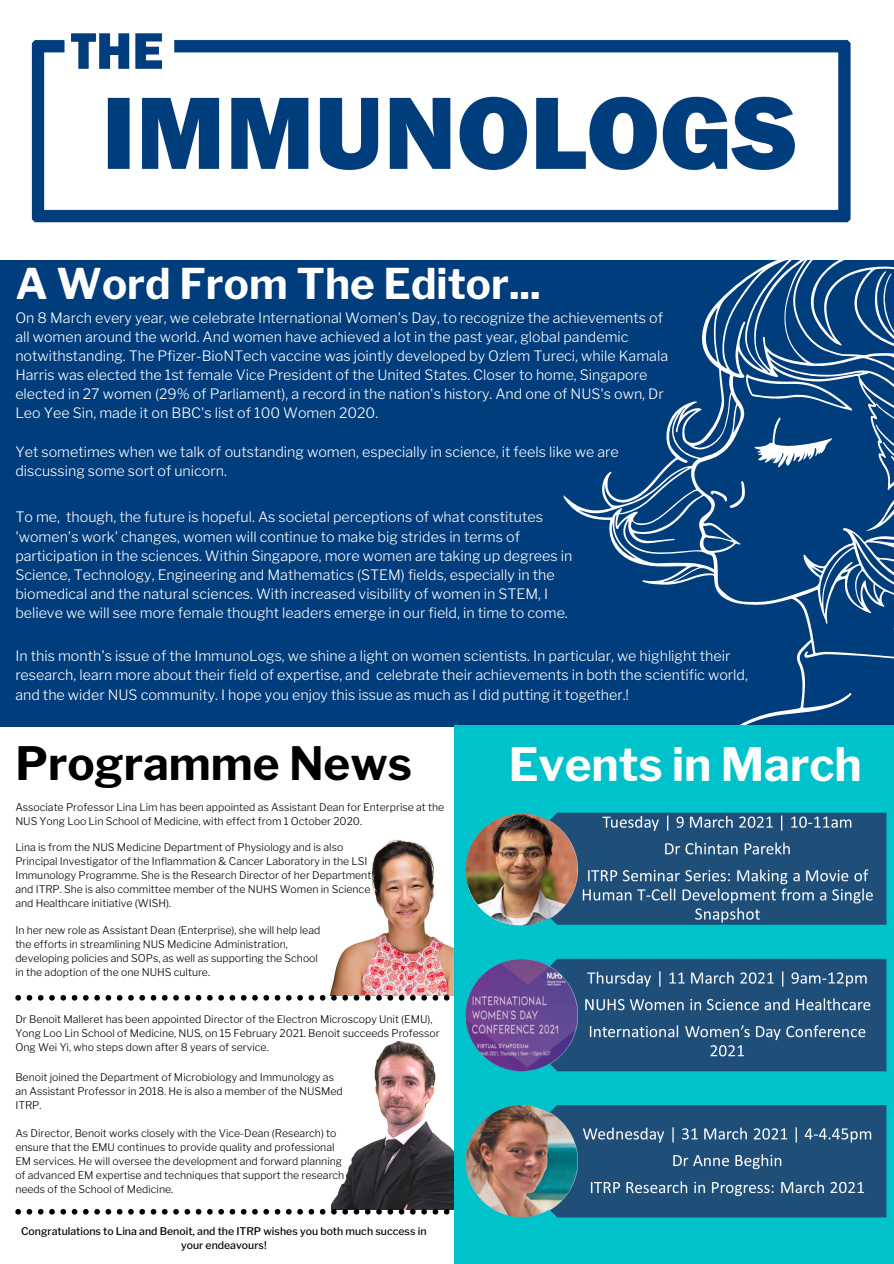
<style>
.page{position:relative;width:894px;height:1264px;background:#fff}
.page>*{position:absolute;margin:0;border:0;box-sizing:border-box;transform-origin:0 0}
.t1{font:700 45.6px "Libre Franklin";color:#fff}
.t2{font:700 45.6px "Libre Franklin";color:#000}
.t3{font:700 42px "Libre Franklin";color:#fff}
.t4{font:300 14.25px/19.2px "Libre Franklin";color:#fff}
.t5{font:300 10.5px/14px "Libre Franklin";color:#000}
.t6{font:500 10.5px/14px "Libre Franklin";color:#000;text-align:center}
</style>
<div class="page">
<div style="left:0;top:242px;width:893px;height:484px;background:#003d7c"></div>
<svg style="left:525px;top:259px;width:368px;height:466px"></svg>
<img style="left:0;top:33px;width:893px;height:226px">
<img style="left:330px;top:839px;width:124px;height:156px">
<img style="left:332px;top:1040px;width:122px;height:168px">
<div style="left:454px;top:725px;width:439px;height:538px;background:#00c2cb"></div>
<img style="left:465px;top:812px;width:422px;height:406px">
<svg style="left:15px;top:994px;width:434px;height:6px"></svg>
<svg style="left:15px;top:1208px;width:434px;height:6px"></svg>
<p class="t3" style="left:15px;top:258px;width:526px">A Word From The Editor...</p>
<p class="t4" style="left:15px;top:308px;width:654px">On 8 March every year, we celebrate International Women's Day, to recognize the achievements of all women around the world. And women have achieved a lot in the past year, global pandemic notwithstanding. The Pfizer-BioNTech vaccine was jointly developed by Ozlem Tureci, while Kamala Harris was elected the 1st female Vice President of the United States. Closer to home, Singapore elected in 27 women (29% of Parliament), a record in the nation's history. And one of NUS's own, Dr Leo Yee Sin, made it on BBC's list of 100 Women 2020.</p>
<p class="t4" style="left:15px;top:442px;width:605px">Yet sometimes when we talk of outstanding women, especially in science, it feels like we are discussing some sort of unicorn.</p>
<p class="t4" style="left:15px;top:507px;width:558px">To me, though, the future is hopeful. As societal perceptions of what constitutes 'women's work' changes, women will continue to make big strides in terms of participation in the sciences. Within Singapore, more women are taking up degrees in Science, Technology, Engineering and Mathematics (STEM) fields, especially in the biomedical and the natural sciences. With increased visibility of women in STEM, I believe we will see more female thought leaders emerge in our field, in time to come.</p>
<p class="t4" style="left:15px;top:646px;width:733px">In this month's issue of the ImmunoLogs, we shine a light on women scientists. In particular, we highlight their research, learn more about their field of expertise, and celebrate their achievements in both the scientific world, and the wider NUS community. I hope you enjoy this issue as much as I did putting it together.!</p>
<p class="t2" style="left:15px;top:736px;width:398px">Programme News</p>
<p class="t5" style="left:15px;top:800px;width:430px">Associate Professor Lina Lim has been appointed as Assistant Dean for Enterprise at the<br>NUS Yong Loo Lin School of Medicine, with effect from 1 October 2020.</p>
<p class="t5" style="left:15px;top:839px;width:357px">Lina is from the NUS Medicine Department of Physiology and is also Principal Investigator of the Inflammation &amp; Cancer Laboratory in the LSI Immunology Programme. She is the Research Director of her Department and ITRP. She is also committee member of the NUHS Women in Science and Healthcare initiative (WISH).</p>
<p class="t5" style="left:15px;top:923px;width:306px">In her new role as Assistant Dean (Enterprise), she will help lead the efforts in streamlining NUS Medicine Administration, developing policies and SOPs, as well as supporting the School in the adoption of the one NUHS culture.</p>
<p class="t5" style="left:15px;top:1012px;width:426px">Dr Benoit Malleret has been appointed Director of the Electron Microscopy Unit (EMU),<br>Yong Loo Lin School of Medicine, NUS, on 15 February 2021. Benoit succeeds Professor<br>Ong Wei Yi, who steps down after 8 years of service.</p>
<p class="t5" style="left:15px;top:1069px;width:329px">Benoit joined the Department of Microbiology and Immunology as an Assistant Professor in 2018. He is also a member of the NUSMed<br>ITRP.</p>
<p class="t5" style="left:15px;top:1125px;width:330px">As Director, Benoit works closely with the Vice-Dean (Research) to ensure that the EMU continues to provide quality and professional EM services. He will oversee the development and forward planning of advanced EM expertise and techniques that support the research needs of the School of Medicine.</p>
<p class="t6" style="left:21px;top:1224px;width:407px">Congratulations to Lina and Benoit, and the ITRP wishes you both much success in your endeavours!</p>
<p class="t1" style="left:508px;top:737px;width:354px">Events in March</p>
</div>
